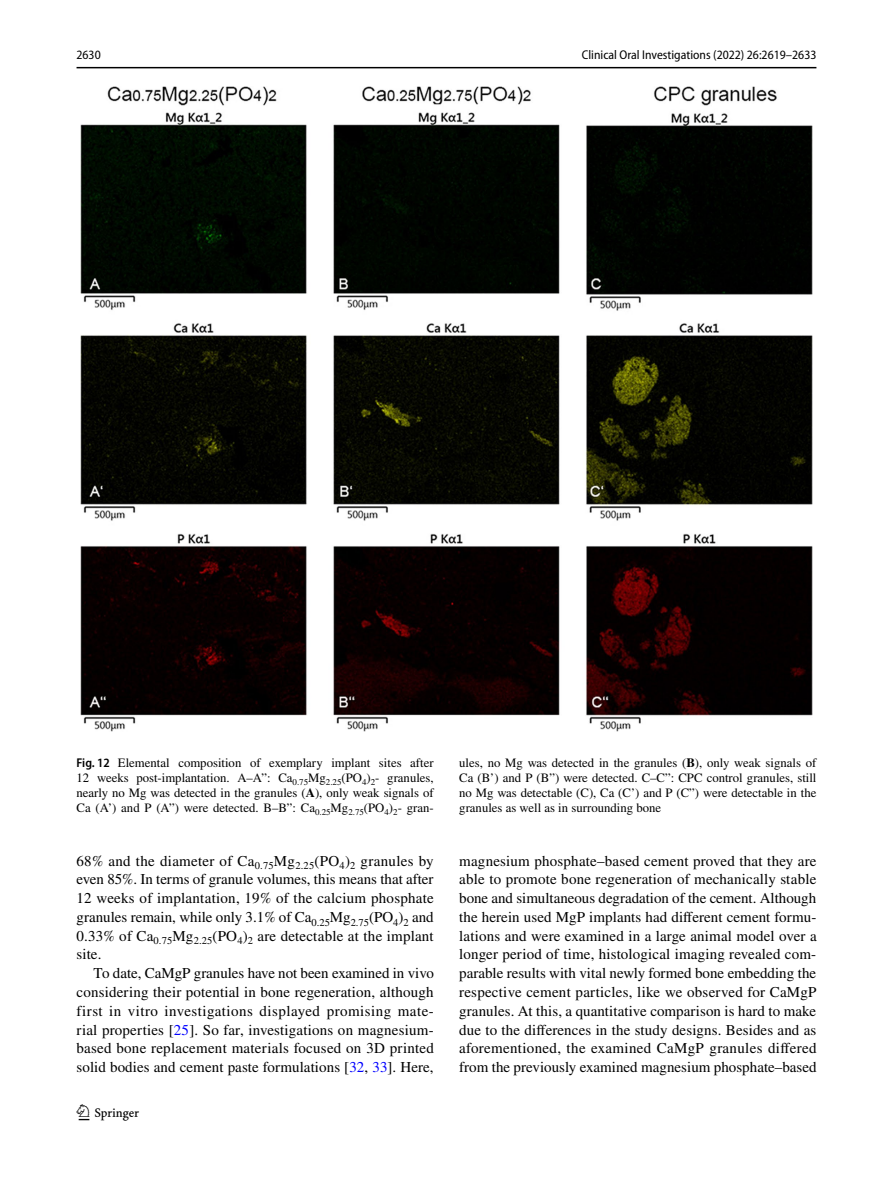
<style>
.page{position:relative;width:893px;height:1187px;background:#fff}
.page>*{position:absolute;margin:0;border:0;box-sizing:border-box;transform-origin:0 0}
.t1{font:22.5px "Springnew Regular 2";color:#000}
.t2{font:15px/18.8px "STIX";letter-spacing:.005em;color:#000;text-align:justify}
.t3{font:12.75px/15px "STIX";color:#000;text-align:justify}
.t4{font:12.75px "Myriad Pro Semi Cn 3";color:#000}
.t5{font:semi-condensed 12.75px "Myriad Pro";color:#000}
.s1{font-family:"Myriad Pro";font-weight:600;font-stretch:semi-condensed}
.s2{font-weight:700}
.s3{color:#00f}
</style>
<div class="page">
<hr style="left:77px;top:67px;width:739px;height:1px;background:#000">
<img style="left:81px;top:87px;width:731px;height:644px">
<p class="t5" style="left:77px;top:48px;width:26px">2630</p>
<p class="t4" style="left:582px;top:48px;width:236px">Clinical Oral Investigations (2022) 26:2619–2633</p>
<p class="t3" style="left:77px;top:755px;width:359px"><span class="s1">Fig. 12</span> Elemental composition of exemplary implant sites after 12 weeks post-implantation. A–A”: Ca<sub>0.75</sub>Mg<sub>2.25</sub>(PO<sub>4</sub>)<sub>2</sub>- granules, nearly no Mg was detected in the granules (<span class="s2">A</span>), only weak signals of Ca (A’) and P (A”) were detected. B–B”: Ca<sub>0.25</sub>Mg<sub>2.75</sub>(PO<sub>4</sub>)<sub>2</sub>- gran-</p>
<p class="t3" style="left:459px;top:755px;width:359px">ules, no Mg was detected in the granules (<span class="s2">B</span>), only weak signals of Ca (B’) and P (B”) were detected. C–C”: CPC control granules, still no Mg was detectable (C), Ca (C’) and P (C”) were detectable in the granules as well as in surrounding bone</p>
<p class="t2" style="left:77px;top:852px;width:359px">68% and the diameter of Ca<sub>0.75</sub>Mg<sub>2.25</sub>(PO<sub>4</sub>)<sub>2</sub> granules by even 85%. In terms of granule volumes, this means that after 12 weeks of implantation, 19% of the calcium phosphate granules remain, while only 3.1% of Ca<sub>0.25</sub>Mg<sub>2.75</sub>(PO<sub>4</sub>)<sub>2</sub> and 0.33% of Ca<sub>0.75</sub>Mg<sub>2.25</sub>(PO<sub>4</sub>)<sub>2</sub> are detectable at the implant site.</p>
<p class="t2" style="left:77px;top:964px;width:359px;text-indent:17px">To date, CaMgP granules have not been examined in vivo considering their potential in bone regeneration, although first in vitro investigations displayed promising mate&shy;rial properties [<span class="s3">25</span>]. So far, investigations on magnesium&shy;based bone replacement materials focused on 3D printed solid bodies and cement paste formulations [<span class="s3">32</span>, <span class="s3">33</span>]. Here,</p>
<h1 class="t1" style="left:79px;top:1104px;width:62px">1 3</h1>
<p class="t2" style="left:459px;top:852px;width:359px">magnesium phosphate–based cement proved that they are able to promote bone regeneration of mechanically stable bone and simultaneous degradation of the cement. Although the herein used MgP implants had different cement formu&shy;lations and were examined in a large animal model over a longer period of time, histological imaging revealed com&shy;parable results with vital newly formed bone embedding the respective cement particles, like we observed for CaMgP granules. At this, a quantitative comparison is hard to make due to the differences in the study designs. Besides and as aforementioned, the examined CaMgP granules differed from the previously examined magnesium phosphate–based</p>
</div>
